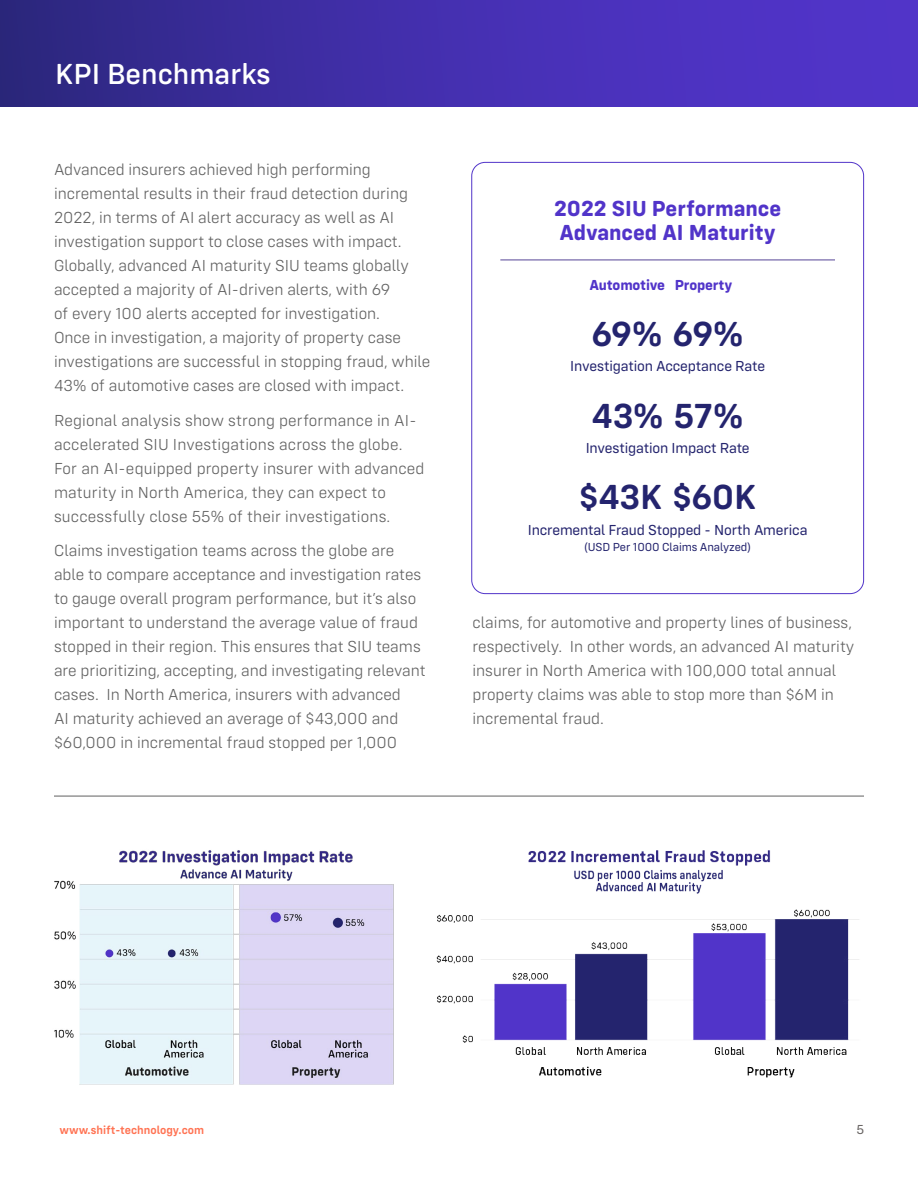
<style>
.page{position:relative;width:918px;height:1188px;background:#fff}
.page>*{position:absolute;margin:0;border:0;box-sizing:border-box;transform-origin:0 0}
.t1{font:600 36px "Config Rounded";letter-spacing:-.01em;color:#24246e}
.t2{font:500 30px "Config Rounded";color:#fff}
.t3{font:700 22.5px/24px "Config Rounded";color:#5134c9}
.t4{font:300 16.5px/24px "Config Rounded";color:#616161}
.t5{font:15px "Config Rounded";letter-spacing:-.01em;color:#24246e}
.t6{font:700 15px "Config Rounded";letter-spacing:-.01em;color:#5134c9}
.t7{font:13.5px "Config Rounded";color:#686463}
.t8{font:12px "Config Rounded";letter-spacing:-.01em;color:#24246e}
.t9{font:600 12px "Config Rounded";color:#ff7353}
</style>
<div class="page">
<div style="left:0;top:0;width:918px;height:107px;background:linear-gradient(to right,#2f2884,#5636d3)"></div>
<hr style="left:54px;top:796px;width:810px;height:1px;background:#616161">
<img style="left:54px;top:850px;width:340px;height:235px">
<hr style="left:500px;top:260px;width:335px;height:1px;background:#554596">
<img style="left:436px;top:909px;width:423px;height:169px">
<img style="left:528px;top:850px;width:243px;height:44px">
<h2 class="t2" style="left:55px;top:56px;width:217px">KPI Benchmarks</h2>
<p class="t4" style="left:54px;top:157px;width:378px">Advanced insurers achieved high performing incremental results in their fraud detection during 2022, in terms of AI alert accuracy as well as AI investigation support to close cases with impact.<br>Globally, advanced AI maturity SIU teams globally accepted a majority of AI-driven alerts, with 69<br>of every 100 alerts accepted for investigation.<br>Once in investigation, a majority of property case investigations are successful in stopping fraud, while 43% of automotive cases are closed with impact.</p>
<p class="t4" style="left:54px;top:408px;width:372px">Regional analysis show strong performance in AI&shy;accelerated SIU Investigations across the globe.<br>For an AI-equipped property insurer with advanced maturity in North America, they can expect to successfully close 55% of their investigations.</p>
<p class="t4" style="left:54px;top:539px;width:373px">Claims investigation teams across the globe are able to compare acceptance and investigation rates to gauge overall program performance, but it’s also important to understand the average value of fraud stopped in their region. This ensures that SIU teams are prioritizing, accepting, and investigating relevant cases. In North America, insurers with advanced<br>AI maturity achieved an average of $43,000 and $60,000 in incremental fraud stopped per 1,000</p>
<h3 class="t3" style="left:554px;top:196px;width:229px">2022 SIU Performance<br>Advanced AI Maturity</h3>
<p class="t6" style="left:590px;top:276px;width:144px">Automotive Property</p>
<h1 class="t1" style="left:591px;top:312px;width:154px">69% 69%</h1>
<p class="t5" style="left:570px;top:358px;width:196px">Investigation Acceptance Rate</p>
<h1 class="t1" style="left:591px;top:394px;width:154px">43% 57%</h1>
<p class="t5" style="left:586px;top:439px;width:166px">Investigation Impact Rate</p>
<h1 class="t1" style="left:579px;top:476px;width:179px">$43K $60K</h1>
<p class="t5" style="left:528px;top:521px;width:281px">Incremental Fraud Stopped - North America</p>
<p class="t8" style="left:584px;top:540px;width:169px">(USD Per 1000 Claims Analyzed)</p>
<p class="t4" style="left:473px;top:611px;width:383px">claims, for automotive and property lines of business, respectively. In other words, an advanced AI maturity insurer in North America with 100,000 total annual property claims was able to stop more than $6M in incremental fraud.</p>
<p class="t9" style="left:59px;top:1123px;width:146px">www.shift-technology.com</p>
<p class="t7" style="left:856px;top:1121px;width:9px">5</p>
</div>
